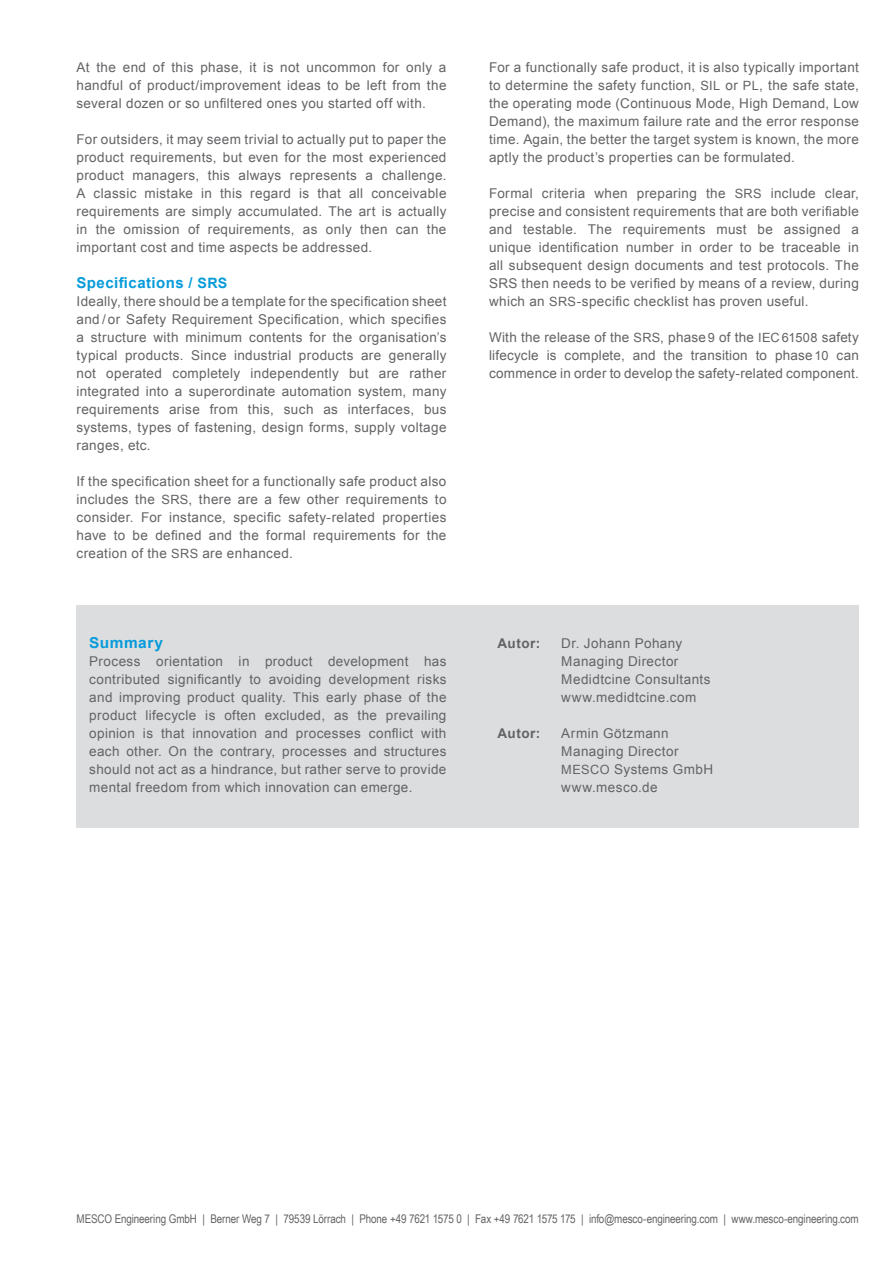
<style>
.page{position:relative;width:893px;height:1263px;background:#fff}
.page>*{position:absolute;margin:0;border:0;box-sizing:border-box;transform-origin:0 0}
.t1{font:700 15px "Arial";letter-spacing:.03em;color:#069bda}
.t2{font:13.5px/18px "Arial";letter-spacing:.03em;color:#636366;text-align:justify}
.t3{font:700 13.5px "Arial";letter-spacing:.035em;color:#636366}
.t4{font:12px "Arial Narrow";letter-spacing:-.01em;color:#636366}
.s1{font-size:14.25px}
.s2{font-size:12.75px}
</style>
<div class="page">
<div style="left:77px;top:605px;width:782px;height:223px;background:#dcdddf"></div>
<p class="t2" style="left:77px;top:58px;width:371px">At the end of this phase, it is not uncommon for only a handful of product/improvement ideas to be left from the several dozen or so unfiltered ones you started off with.</p>
<p class="t2" style="left:77px;top:130px;width:371px">For outsiders, it may seem trivial to actually put to paper the product requirements, but even for the most experienced product managers, this always represents a challenge.<br>A classic mistake in this regard is that all conceivable requirements are simply accumulated. The art is actually in the omission of requirements, as only then can the important cost and time aspects be addressed.</p>
<p class="t1" style="left:77px;top:273px;width:152px">Specifications / <span class="s1">SRS</span></p>
<p class="t2" style="left:77px;top:292px;width:371px">Ideally, there should be a template for the specification sheet and / or Safety Requirement Specification, which specifies a structure with minimum contents for the organisation’s typical products. Since industrial products are generally not operated completely independently but are rather integrated into a superordinate automation system, many requirements arise from this, such as interfaces, bus systems, types of fastening, design forms, supply voltage ranges, etc.</p>
<p class="t2" style="left:77px;top:472px;width:371px">If the specification sheet for a functionally safe product also includes the <span class="s2">SRS</span>, there are a few other requirements to consider. For instance, specific safety-related properties have to be defined and the formal requirements for the creation of the <span class="s2">SRS</span> are enhanced.</p>
<p class="t1" style="left:89px;top:633px;width:75px">Summary</p>
<p class="t2" style="left:89px;top:652px;width:359px">Process orientation in product development has contributed significantly to avoiding development risks and improving product quality. This early phase of the product lifecycle is often excluded, as the prevailing opinion is that innovation and processes conflict with each other. On the contrary, processes and structures should not act as a hindrance, but rather serve to provide mental freedom from which innovation can emerge.</p>
<p class="t2" style="left:489px;top:58px;width:371px">For a functionally safe product, it is also typically important to determine the safety function, <span class="s2">SIL</span> or <span class="s2">PL</span>, the safe state, the operating mode (Continuous Mode, High Demand, Low Demand), the maximum failure rate and the error response time. Again, the better the target system is known, the more aptly the product’s properties can be formulated.</p>
<p class="t2" style="left:489px;top:184px;width:371px">Formal criteria when preparing the <span class="s2">SRS</span> include clear, precise and consistent requirements that are both verifiable and testable. The requirements must be assigned a unique identification number in order to be traceable in all subsequent design documents and test protocols. The SRS then needs to be verified by means of a review, during which an <span class="s2">SRS</span>-specific checklist has proven useful.</p>
<p class="t2" style="left:489px;top:328px;width:371px">With the release of the <span class="s2">SRS</span>, phase <span class="s2">9</span> of the <span class="s2">IEC 61508</span> safety lifecycle is complete, and the transition to phase <span class="s2">10</span> can commence in order to develop the safety-related component.</p>
<p class="t3" style="left:497px;top:634px;width:44px">Autor:</p>
<p class="t2" style="left:561px;top:634px;width:151px;text-align:left">Dr. Johann Pohany<br>Managing Director<br>Medidtcine Consultants www.medidtcine.com</p>
<p class="t3" style="left:497px;top:724px;width:44px">Autor:</p>
<p class="t2" style="left:561px;top:724px;width:153px;text-align:left">Armin Götzmann<br>Managing Director<br><span class="s2">MESCO</span> Systems GmbH www.mesco.de</p>
<p class="t4" style="left:77px;top:1210px;width:784px">MESCO Engineering GmbH | Berner Weg 7 | 79539 Lörrach | Phone +49 7621 1575 0 | Fax +49 7621 1575 175 | info@mesco-engineering.com | www.mesco-engineering.com</p>
</div>
